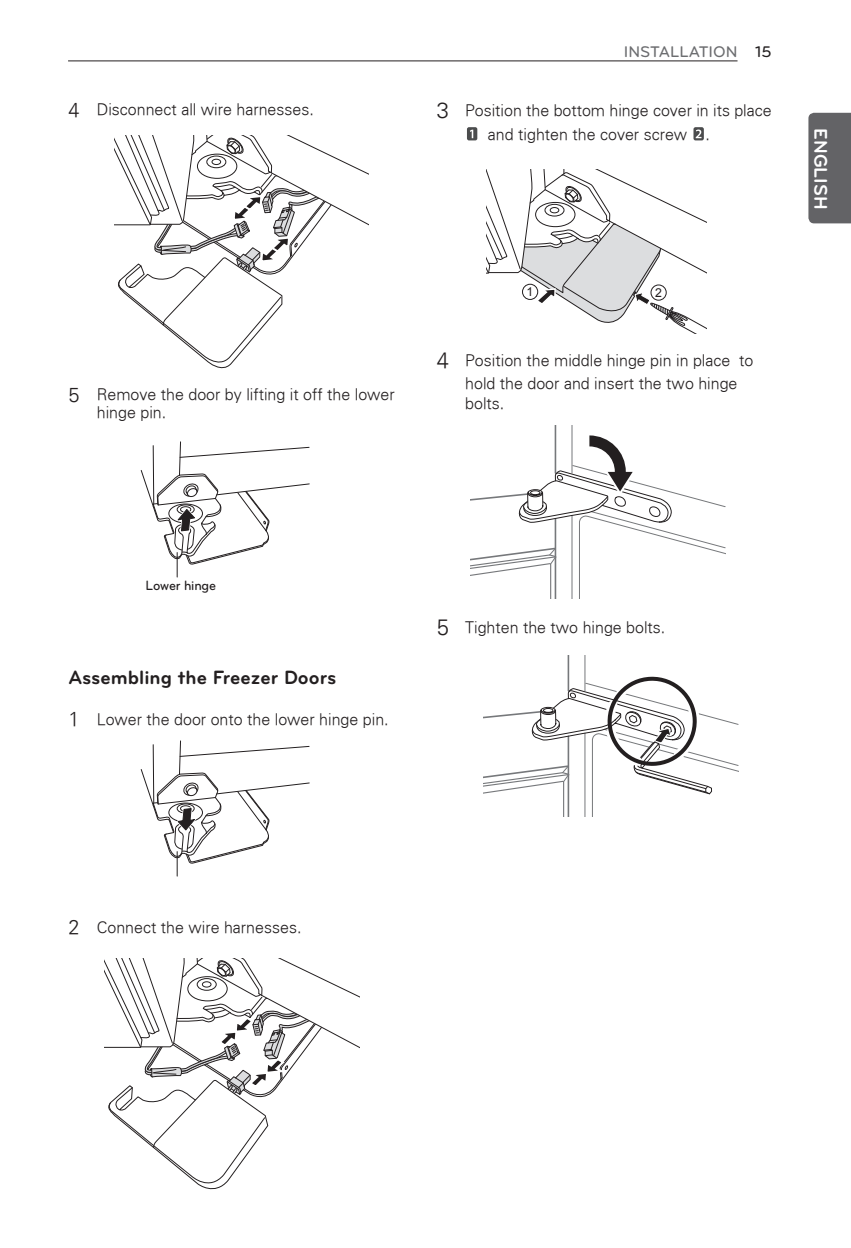
<style>
.page{position:relative;width:851px;height:1248px;background:#fff}
.page>*{position:absolute;margin:0;border:0;box-sizing:border-box;transform-origin:0 0}
.t1{font:700 20px "Bryant LG";color:#231f20}
.t2{font:700 19px "Bryant LG";color:#fff}
.t3{font:300 16px/18px "Univers";color:#231f20}
.t4{font:500 16px "Bryant LG";color:#6c6d70}
.t5{font:500 14px "Bryant LG";letter-spacing:-.015em;color:#231f20;scale:.95 1}
.t6{font:12.2px "Arial";color:#231f20}
.s1{font-size:20px}
.s2{color:#231f20}
.s3{font-size:22px}
</style>
<div class="page">
<hr style="left:68px;top:61px;width:669px;height:1px;background:#231f20">
<div style="left:808px;top:113px;width:42px;height:110px;background:#636366"></div>
<svg style="left:483px;top:655px;width:255px;height:161px"></svg>
<svg style="left:115px;top:136px;width:254px;height:233px"></svg>
<div style="left:465px;top:126px;width:13px;height:16px;border:2px solid #fff;border-radius:2px"></div>
<svg style="left:467px;top:127px;width:10px;height:13px"></svg>
<svg style="left:470px;top:130px;width:3px;height:8px"></svg>
<div style="left:692px;top:126px;width:13px;height:16px;border:2px solid #fff;border-radius:2px"></div>
<svg style="left:693px;top:127px;width:10px;height:13px"></svg>
<svg style="left:695px;top:129px;width:6px;height:9px"></svg>
<svg style="left:140px;top:441px;width:170px;height:136px"></svg>
<svg style="left:140px;top:740px;width:170px;height:136px"></svg>
<svg style="left:105px;top:958px;width:254px;height:232px"></svg>
<svg style="left:486px;top:169px;width:220px;height:164px"></svg>
<svg style="left:471px;top:425px;width:254px;height:173px"></svg>
<p class="t3" style="left:68px;top:100px;width:247px"><span class="s1">4</span> Disconnect all wire harnesses.</p>
<p class="t4" style="left:623px;top:42px;width:149px">INSTALLATION <span class="s2">15</span></p>
<p class="t3" style="left:488px;top:98px;width:285px;line-height:24.2px;text-indent:-51px"><span class="s3">3</span> Position the bottom hinge cover in its place and tighten the cover screw .</p>
<p class="t3" style="left:97px;top:385px;width:299px;text-indent:-28px"><span class="s1">5</span> Remove the door by lifting it off the lower hinge pin.</p>
<p class="t6" style="left:526px;top:284px;width:8px">1</p>
<p class="t6" style="left:655px;top:285px;width:8px">2</p>
<p class="t3" style="left:465px;top:348px;width:290px;line-height:23px;text-indent:-28px"><span class="s3">4</span> Position the middle hinge pin in place to hold the door and insert the two hinge</p>
<p class="t3" style="left:465px;top:393px;width:41px">bolts.</p>
<p class="t2" style="left:832px;top:128px;width:82px;rotate:90deg">ENGLISH</p>
<p class="t5" style="left:145px;top:576px;width:76px">Lower hinge</p>
<p class="t1" style="left:68px;top:665px;width:269px">Assembling the Freezer Doors</p>
<p class="t3" style="left:68px;top:709px;width:322px"><span class="s1">1</span> Lower the door onto the lower hinge pin.</p>
<p class="t3" style="left:437px;top:618px;width:230px"><span class="s3">5</span> Tighten the two hinge bolts.</p>
<p class="t3" style="left:68px;top:917px;width:234px"><span class="s1">2</span> Connect the wire harnesses.</p>
</div>
